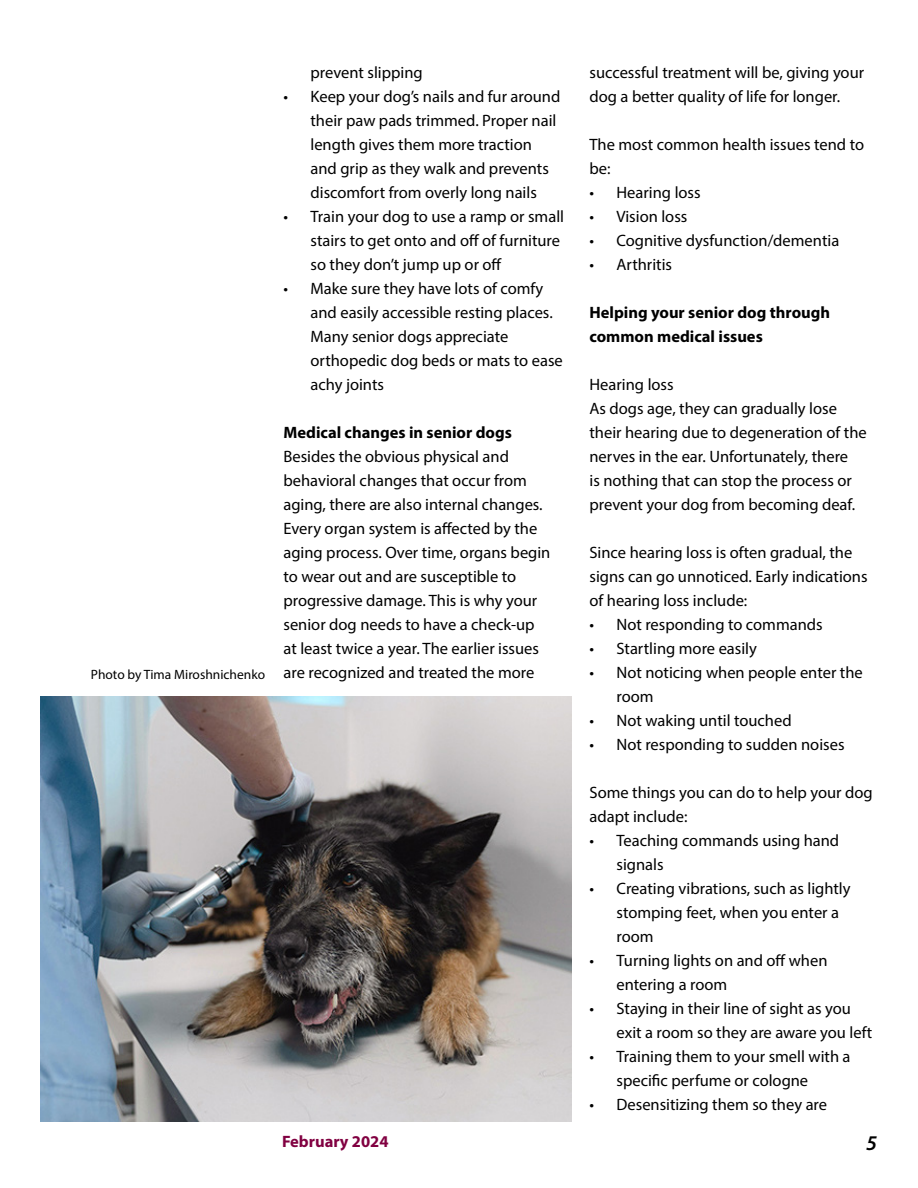
<style>
.page{position:relative;width:918px;height:1188px;background:#fff}
.page>*{position:absolute;margin:0;border:0;box-sizing:border-box;transform-origin:0 0}
.t1{font:italic 600 21px "Myriad Pro";color:#000}
.Body_copy_grafs{font:16.5px/24px "Myriad Pro";color:#000}
.Body_copy_grafs-2{font:700 16.5px/24px "Myriad Pro";color:#000}
.t2{font:700 16.5px "Myriad Pro";color:#810041}
.H1__NNN_Headlines{font:13.5px "Myriad Pro";color:#000}
</style>
<div class="page">
<img style="left:40px;top:697px;width:532px;height:424px">
<p class="H1__NNN_Headlines" style="left:91px;top:666px;width:176px">Photo by Tima Miroshnichenko</p>
<p class="Body_copy_grafs" style="left:310px;top:60px;width:114px">prevent slipping</p>
<p class="Body_copy_grafs" style="left:310px;top:84px;width:251px;text-indent:-27px">• Keep your dog’s nails and fur around their paw pads trimmed. Proper nail length gives them more traction and grip as they walk and prevents discomfort from overly long nails</p>
<p class="Body_copy_grafs" style="left:310px;top:204px;width:255px;text-indent:-27px">• Train your dog to use a ramp or small stairs to get onto and off of furniture so they don’t jump up or off</p>
<p class="Body_copy_grafs" style="left:310px;top:276px;width:254px;text-indent:-27px">• Make sure they have lots of comfy and easily accessible resting places.<br>Many senior dogs appreciate orthopedic dog beds or mats to ease achy joints</p>
<p class="Body_copy_grafs-2" style="left:284px;top:420px;width:230px">Medical changes in senior dogs</p>
<p class="Body_copy_grafs" style="left:284px;top:444px;width:268px">Besides the obvious physical and behavioral changes that occur from aging, there are also internal changes.<br>Every organ system is affected by the aging process. Over time, organs begin to wear out and are susceptible to progressive damage. This is why your senior dog needs to have a check-up at least twice a year. The earlier issues are recognized and treated the more</p>
<p class="Body_copy_grafs" style="left:590px;top:60px;width:276px">successful treatment will be, giving your dog a better quality of life for longer.</p>
<p class="Body_copy_grafs" style="left:590px;top:132px;width:276px">The most common health issues tend to be:</p>
<p class="Body_copy_grafs" style="left:590px;top:180px;width:113px">• Hearing loss</p>
<p class="Body_copy_grafs" style="left:590px;top:204px;width:99px">• Vision loss</p>
<p class="Body_copy_grafs" style="left:590px;top:228px;width:251px">• Cognitive dysfunction/dementia</p>
<p class="Body_copy_grafs" style="left:590px;top:252px;width:84px">• Arthritis</p>
<p class="Body_copy_grafs-2" style="left:590px;top:300px;width:242px">Helping your senior dog through common medical issues</p>
<p class="Body_copy_grafs" style="left:590px;top:372px;width:86px">Hearing loss</p>
<p class="Body_copy_grafs" style="left:590px;top:396px;width:279px">As dogs age, they can gradually lose their hearing due to degeneration of the nerves in the ear. Unfortunately, there<br>is nothing that can stop the process or prevent your dog from becoming deaf.</p>
<p class="Body_copy_grafs" style="left:590px;top:540px;width:280px">Since hearing loss is often gradual, the signs can go unnoticed. Early indications of hearing loss include:</p>
<p class="Body_copy_grafs" style="left:590px;top:612px;width:235px">• Not responding to commands</p>
<p class="Body_copy_grafs" style="left:590px;top:636px;width:169px">• Startling more easily</p>
<p class="Body_copy_grafs" style="left:616px;top:660px;width:248px;text-indent:-27px">• Not noticing when people enter the room</p>
<p class="Body_copy_grafs" style="left:590px;top:708px;width:204px">• Not waking until touched</p>
<p class="Body_copy_grafs" style="left:590px;top:732px;width:257px">• Not responding to sudden noises</p>
<p class="Body_copy_grafs" style="left:590px;top:780px;width:285px">Some things you can do to help your dog adapt include:</p>
<p class="Body_copy_grafs" style="left:616px;top:828px;width:224px;text-indent:-27px">• Teaching commands using hand signals</p>
<p class="Body_copy_grafs" style="left:616px;top:876px;width:236px;text-indent:-27px">• Creating vibrations, such as lightly stomping feet, when you enter a room</p>
<p class="Body_copy_grafs" style="left:616px;top:948px;width:213px;text-indent:-27px">• Turning lights on and off when entering a room</p>
<p class="Body_copy_grafs" style="left:616px;top:996px;width:257px;text-indent:-27px">• Staying in their line of sight as you exit a room so they are aware you left</p>
<p class="Body_copy_grafs" style="left:616px;top:1044px;width:236px;text-indent:-27px">• Training them to your smell with a specific perfume or cologne</p>
<p class="Body_copy_grafs" style="left:590px;top:1092px;width:239px">• Desensitizing them so they are</p>
<p class="t2" style="left:282px;top:1130px;width:108px">February 2024</p>
<p class="t1" style="left:866px;top:1129px;width:12px">5</p>
</div>
